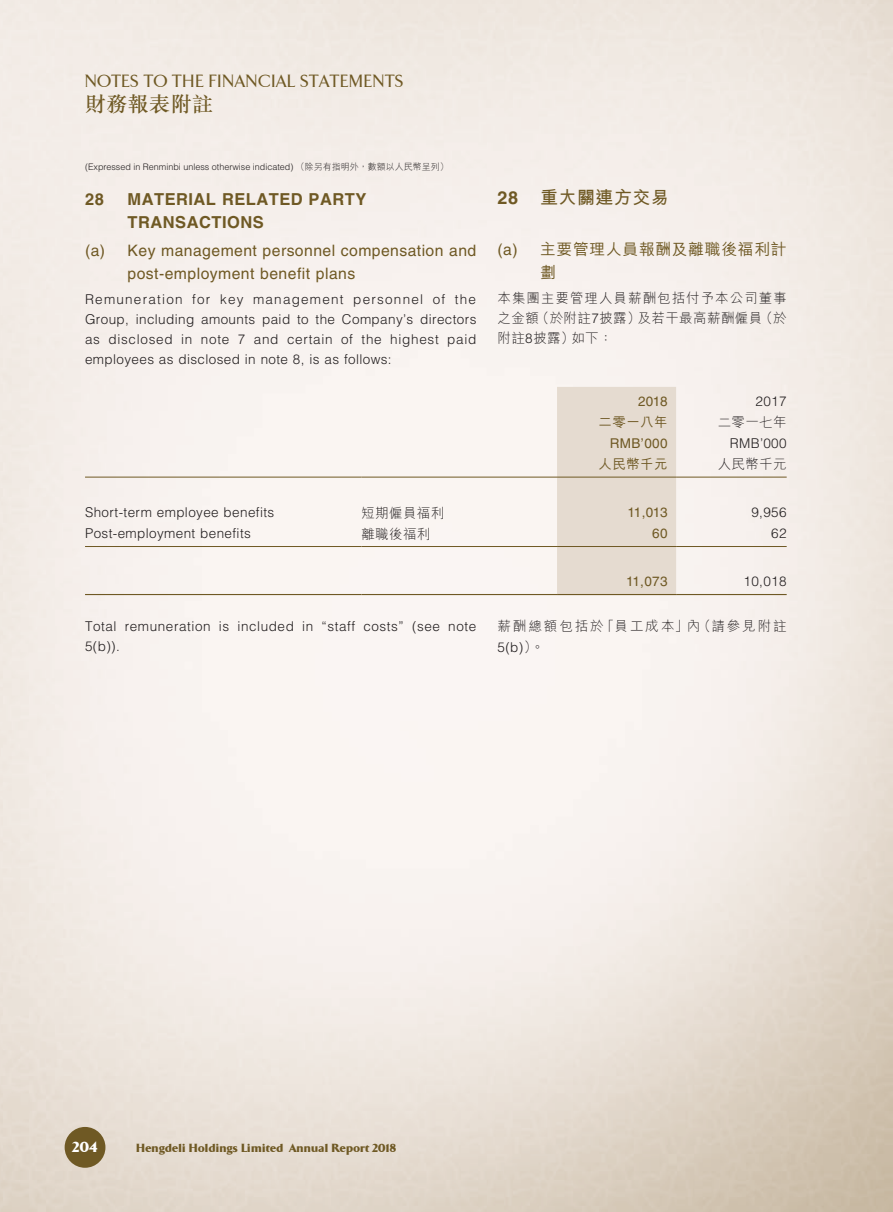
<style>
.page{position:relative;width:893px;height:1212px;background:#fff}
.page>*{position:absolute;margin:0;border:0;box-sizing:border-box;transform-origin:0 0}
.t1{font:500 21px "M Sung HK";letter-spacing:.02em;color:#6f5924}
.t2{font:500 18px "Arrow";letter-spacing:.02em;color:#6f5924}
.t3{font:700 18px "M Hei HK";letter-spacing:.03em;color:#6f5924}
.t4{font:700 16.5px "Helvetica LT Std";color:#6f5924}
.t5{font:15.75px/23.2px "Helvetica LT Std";letter-spacing:.025em;color:#6f5924}
.t6{font:500 15.75px/23.2px "M Hei HK";letter-spacing:.045em;color:#6f5924}
.t7{font:900 15px "Arrow";color:#fff}
.t8{font:300 13.5px/20.2px "Helvetica LT Std";letter-spacing:.03em;color:#231f20;text-align:justify}
.t9{font:300 13.5px/20.2px "M Hei HK";letter-spacing:.03em;color:#231f20;text-align:justify}
.t10{font:13.5px "Helvetica LT Std";letter-spacing:.03em;color:#6f5924}
.t11{font:300 13.5px "M Hei HK";letter-spacing:.145em;color:#231f20}
.t12{font:500 13.5px "M Hei HK";letter-spacing:.03em;color:#6f5924}
.t13{font:900 12px "Arrow";color:#6f5924}
.t14{font:300 9px "Helvetica LT Std";color:#231f20}
.s1{font-family:"M Hei HK"}
.s2{font-family:"Helvetica LT Std"}
.s3{font-family:"Helvetica LT Std";font-weight:400}
</style>
<div class="page">
<img style="left:0;top:0;width:893px;height:1212px">
<div style="left:65px;top:1127px;width:40px;height:41px;background:#6f5924;border-radius:50%"></div>
<div style="left:557px;top:387px;width:119px;height:207px;background:#e5dbd0"></div>
<hr style="left:85px;top:477px;width:276px;height:1px;background:#6f5924">
<hr style="left:361px;top:477px;width:196px;height:1px;background:#6f5924">
<hr style="left:557px;top:477px;width:119px;height:1px;background:#6f5924">
<hr style="left:676px;top:477px;width:111px;height:1px;background:#6f5924">
<hr style="left:85px;top:546px;width:276px;height:1px;background:#6f5924">
<hr style="left:361px;top:546px;width:196px;height:1px;background:#6f5924">
<hr style="left:557px;top:546px;width:119px;height:1px;background:#6f5924">
<hr style="left:676px;top:546px;width:111px;height:1px;background:#6f5924">
<hr style="left:85px;top:594px;width:276px;height:1px;background:#6f5924">
<hr style="left:361px;top:594px;width:196px;height:1px;background:#6f5924">
<hr style="left:557px;top:594px;width:119px;height:1px;background:#6f5924">
<hr style="left:676px;top:594px;width:111px;height:1px;background:#6f5924">
<h2 class="t2" style="left:85px;top:72px;width:320px">NOTES TO THE FINANCIAL STATEMENTS</h2>
<h1 class="t1" style="left:85px;top:90px;width:130px">財務報表附註</h1>
<p class="t14" style="left:85px;top:161px;width:365px">(Expressed in Renminbi unless otherwise indicated) <span class="s1">（除另有指明外，數額以人民幣呈列）</span></p>
<p class="t4" style="left:85px;top:189px;width:20px">28</p>
<p class="t4" style="left:128px;top:189px;width:26px">MATERIAL</p>
<p class="t4" style="left:222px;top:189px;width:13px">RELATED</p>
<p class="t4" style="left:309px;top:189px;width:13px">PART</p>
<p class="t4" style="left:355px;top:189px;width:13px">Y</p>
<p class="t4" style="left:128px;top:212px;width:13px">TRANSACTIONS</p>
<p class="t5" style="left:128px;top:239px;width:350px;text-indent:-43px">(a) Key management personnel compensation and post-employment benefit plans</p>
<p class="t8" style="left:85px;top:288px;width:393px">Remuneration for key management personnel of the Group, including amounts paid to the Company’s directors as disclosed in note 7 and certain of the highest paid employees as disclosed in note 8, is as follows:</p>
<h2 class="t3" style="left:497px;top:185px;width:173px"><span class="s2">28</span> 重大關連方交易</h2>
<p class="t6" style="left:540px;top:236px;width:248px;text-indent:-43px"><span class="s3">(a)</span> 主要管理人員報酬及離職後福利計劃</p>
<p class="t9" style="left:497px;top:287px;width:291px">本集團主要管理人員薪酬包括付予本公司董事之金額（於附註<span class="s2">7</span>披露）及若干最高薪酬僱員（於附註<span class="s2">8</span>披露）如下：</p>
<p class="t10" style="left:638px;top:393px;width:31px">2018</p>
<p class="t8" style="left:755px;top:390px;width:33px">2017</p>
<p class="t12" style="left:599px;top:412px;width:71px">二零一八年</p>
<p class="t9" style="left:718px;top:412px;width:71px">二零一七年</p>
<p class="t10" style="left:610px;top:435px;width:59px">RMB’000</p>
<p class="t8" style="left:730px;top:433px;width:59px">RMB’000</p>
<p class="t12" style="left:599px;top:454px;width:71px">人民幣千元</p>
<p class="t9" style="left:718px;top:454px;width:71px">人民幣千元</p>
<p class="t8" style="left:85px;top:502px;width:191px">Short-term employee benefits</p>
<p class="t9" style="left:361px;top:502px;width:84px">短期僱員福利</p>
<p class="t10" style="left:627px;top:504px;width:42px">11,013</p>
<p class="t8" style="left:751px;top:502px;width:37px">9,956</p>
<p class="t8" style="left:85px;top:523px;width:167px">Post-employment benefits</p>
<p class="t9" style="left:361px;top:523px;width:71px">離職後福利</p>
<p class="t10" style="left:652px;top:525px;width:17px">60</p>
<p class="t8" style="left:771px;top:523px;width:17px">62</p>
<p class="t10" style="left:626px;top:574px;width:43px">11,073</p>
<p class="t8" style="left:743px;top:571px;width:45px">10,018</p>
<p class="t8" style="left:85px;top:616px;width:393px">Total remuneration is included in “staff costs” (see note<br>5(b)).</p>
<p class="t11" style="left:497px;top:617px;width:291px">薪酬總額包括於「員工成本」內（請參見附註</p>
<p class="t8" style="left:497px;top:636px;width:48px">5(b)<span class="s1">）。</span></p>
<p class="t7" style="left:73px;top:1139px;width:26px">204</p>
<p class="t13" style="left:136px;top:1141px;width:262px">Hengdeli Holdings Limited Annual Report 2018</p>
</div>
